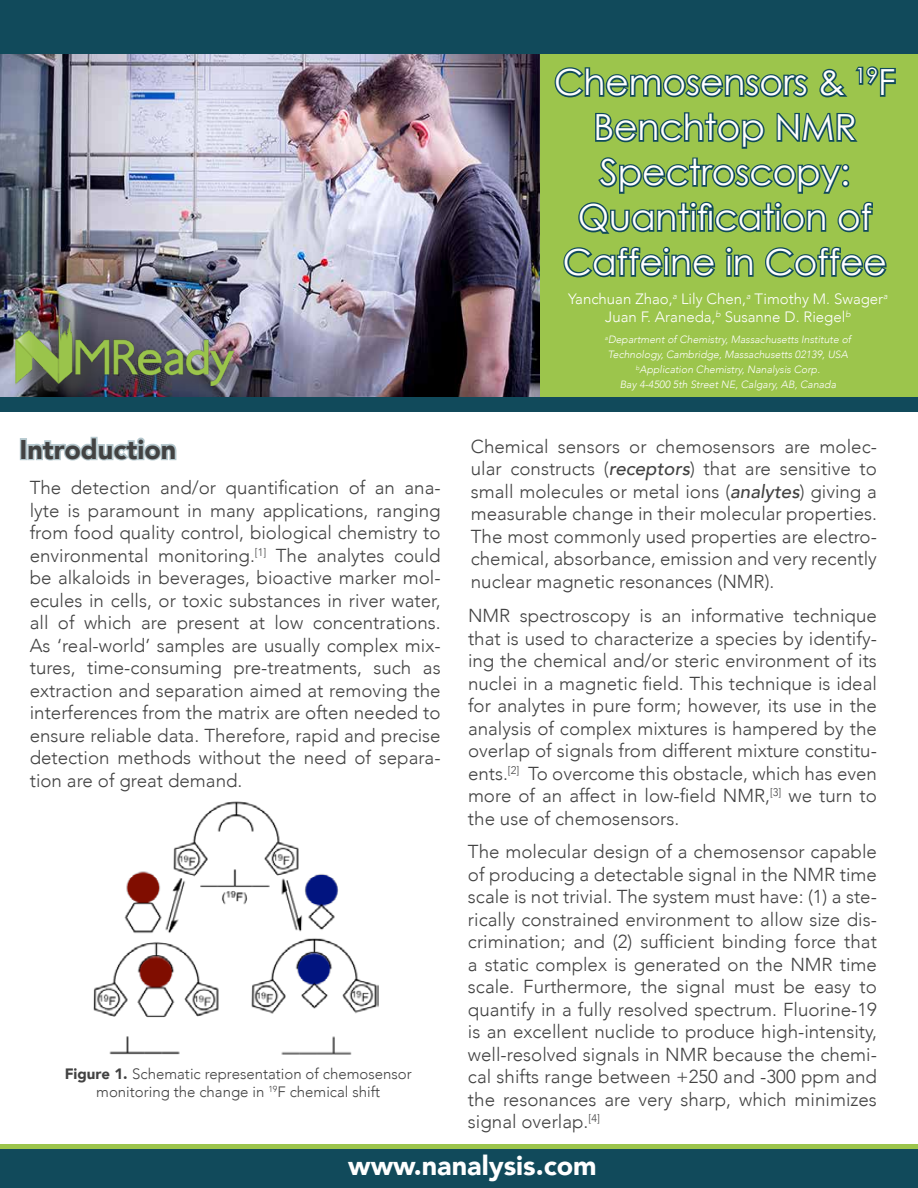
<style>
.page{position:relative;width:918px;height:1188px;background:#fff}
.page>*{position:absolute;margin:0;border:0;box-sizing:border-box;transform-origin:0 0}
.t1{font:36px/45px "Century Gothic";color:#fff;text-align:center}
.t2{font:900 27px "Avenir";color:#fff}
.t3{font:900 27px "Avenir";color:#424242}
.t4{font:300 18.75px/22.5px "Avenir";color:#424242;text-align:justify}
.t5{font:300 15px/18px "Avenir";color:#424242;text-align:center}
.t6{font:300 15px/18px "Avenir";color:#fff;text-align:center}
.t7{font:italic 300 10.5px/15px "Avenir";color:#fff;text-align:center}
.s1{font-weight:900}
.s2{font-weight:500;font-style:italic}
</style>
<div class="page">
<img style="left:0;top:54px;width:540px;height:344px">
<div style="left:15px;top:325px;width:247px;height:89px;background:#424242;opacity:.9"></div>
<img style="left:15px;top:322px;width:220px;height:63px">
<div style="left:0;top:1145px;width:918px;height:43px;background:#9cc54c"></div>
<div style="left:540px;top:18px;width:378px;height:392px;background:#9cc54c"></div>
<div style="left:0;top:398px;width:918px;height:14px;background:#114a5b"></div>
<div style="left:0;top:1149px;width:918px;height:39px;background:#114a5b"></div>
<div style="left:0;top:0;width:918px;height:54px;background:#114a5b"></div>
<svg style="left:554px;top:67px;width:255px;height:31px"></svg>
<svg style="left:819px;top:66px;width:77px;height:32px"></svg>
<svg style="left:578px;top:112px;width:295px;height:122px"></svg>
<svg style="left:563px;top:246px;width:153px;height:32px"></svg>
<svg style="left:725px;top:246px;width:29px;height:31px"></svg>
<svg style="left:765px;top:246px;width:122px;height:32px"></svg>
<div style="left:20px;top:438px;width:7px;height:22px;border:3px solid #b5c8ce"></div>
<svg style="left:26px;top:436px;width:151px;height:25px"></svg>
<img style="left:93px;top:801px;width:286px;height:254px">
<h1 class="t1" style="left:554px;top:59px;width:343px">Chemosensors &amp; <sup>19</sup>F<br>Benchtop NMR<br>Spectroscopy:<br>Quantification of<br>Caffeine in Coffee</h1>
<h2 class="t3" style="left:19px;top:426px;width:158px">Introduction</h2>
<p class="t4" style="left:30px;top:477px;width:412px">The detection and/or quantification of an ana&shy;lyte is paramount in many applications, ranging from food quality control, biological chemistry to environmental monitoring.<sup>[1]</sup> The analytes could be alkaloids in beverages, bioactive marker mol&shy;ecules in cells, or toxic substances in river water, all of which are present at low concentrations.<br>As ‘real-world’ samples are usually complex mix&shy;tures, time-consuming pre-treatments, such as extraction and separation aimed at removing the interferences from the matrix are often needed to ensure reliable data. Therefore, rapid and precise detection methods without the need of separa&shy;tion are of great demand.</p>
<p class="t5" style="left:65px;top:1064px;width:349px"><span class="s1">Figure 1.</span> Schematic representation of chemosensor monitoring the change in <sup>19</sup>F chemical shift</p>
<p class="t6" style="left:568px;top:290px;width:321px">Yanchuan Zhao,<sup>a</sup> Lily Chen,<sup>a</sup> Timothy M. Swager<sup>a<br></sup>Juan F. Araneda,<sup>b</sup> Susanne D. Riegel<sup>b</sup></p>
<p class="t7" style="left:605px;top:332px;width:248px"><sup>a</sup>Department of Chemistry, Massachusetts Institute of Technology, Cambridge, Massachusetts 02139, USA <sup>b</sup>Application Chemistry, Nanalysis Corp.<br>Bay 4-4500 5th Street NE, Calgary, AB, Canada</p>
<p class="t4" style="left:471px;top:435px;width:408px">Chemical sensors or chemosensors are molec&shy;ular constructs (<span class="s2">receptors</span>) that are sensitive to small molecules or metal ions (<span class="s2">analytes</span>) giving a measurable change in their molecular properties.<br>The most commonly used properties are electro&shy;chemical, absorbance, emission and very recently nuclear magnetic resonances (NMR).</p>
<p class="t4" style="left:468px;top:605px;width:410px">NMR spectroscopy is an informative technique that is used to characterize a species by identify&shy;ing the chemical and/or steric environment of its nuclei in a magnetic field. This technique is ideal for analytes in pure form; however, its use in the analysis of complex mixtures is hampered by the overlap of signals from different mixture constitu&shy;ents.<sup>[2]</sup> To overcome this obstacle, which has even more of an affect in low-field NMR,<sup>[3]</sup> we turn to the use of chemosensors.</p>
<p class="t4" style="left:468px;top:841px;width:410px">The molecular design of a chemosensor capable of producing a detectable signal in the NMR time scale is not trivial. The system must have: (1) a ste&shy;rically constrained environment to allow size dis&shy;crimination; and (2) sufficient binding force that a static complex is generated on the NMR time scale. Furthermore, the signal must be easy to quantify in a fully resolved spectrum. Fluorine-19 is an excellent nuclide to produce high-intensity, well-resolved signals in NMR because the chemi&shy;cal shifts range between +250 and -300 ppm and the resonances are very sharp, which minimizes signal overlap.<sup>[4]</sup></p>
<h2 class="t2" style="left:348px;top:1142px;width:250px">www.nanalysis.com</h2>
</div>
